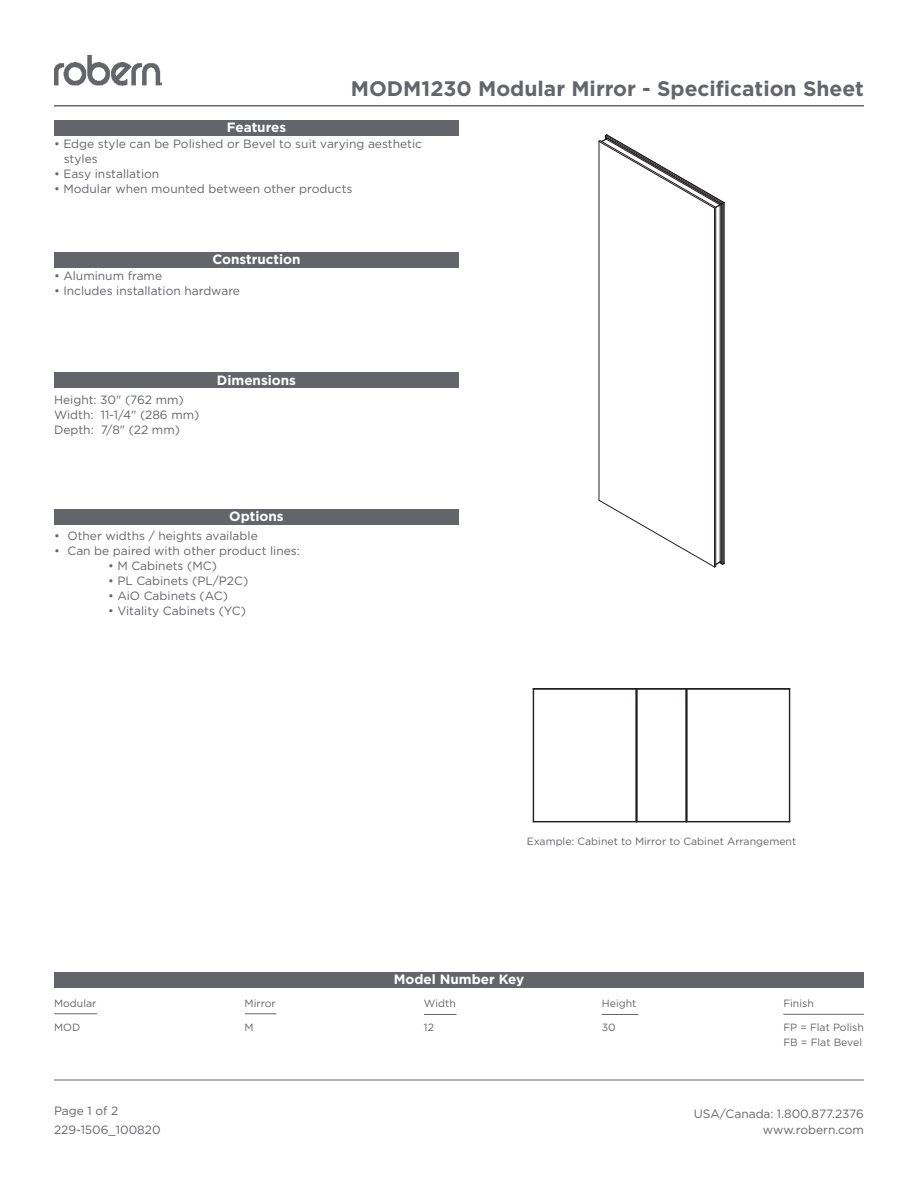
<style>
.page{position:relative;width:918px;height:1188px;background:#fff}
.page>*{position:absolute;margin:0;border:0;box-sizing:border-box;transform-origin:0 0}
.t1{font:700 21px "Gotham";color:#63656a}
.t2{font:700 13.5px "Gotham";color:#fff}
.Spec_Sheet{font:12px/15px "Gotham";color:#63656a}
.t3{font:10.5px "Gotham";color:#63656a}
.s1{color:#62656a}
</style>
<div class="page">
<hr style="left:54px;top:1080px;width:810px;height:1px;background:#63656a">
<div style="left:54px;top:373px;width:405px;height:15px;background:#63656a"></div>
<div style="left:54px;top:509px;width:405px;height:16px;background:#63656a"></div>
<div style="left:54px;top:120px;width:405px;height:16px;background:#63656a"></div>
<div style="left:54px;top:252px;width:405px;height:16px;background:#63656a"></div>
<hr style="left:54px;top:105px;width:810px;height:1px;background:#63656a">
<div style="left:54px;top:972px;width:810px;height:16px;background:#63656a"></div>
<img style="left:54px;top:55px;width:108px;height:30px">
<hr style="left:245px;top:1013px;width:31px;height:1px;background:#63656a">
<hr style="left:54px;top:1013px;width:43px;height:1px;background:#63656a">
<hr style="left:783px;top:1014px;width:81px;height:1px;background:#63656a">
<hr style="left:686px;top:688px;width:104px;height:1px;background:#231f20">
<hr style="left:686px;top:822px;width:104px;height:1px;background:#231f20">
<hr style="left:533px;top:688px;width:104px;height:1px;background:#231f20">
<hr style="left:533px;top:822px;width:104px;height:1px;background:#231f20">
<hr style="left:637px;top:688px;width:49px;height:1px;background:#231f20">
<hr style="left:637px;top:822px;width:49px;height:1px;background:#231f20">
<hr style="left:533px;top:689px;width:1px;height:133px;background:#231f20">
<hr style="left:534px;top:689px;width:102px;height:1px;background:#231f20">
<hr style="left:534px;top:821px;width:102px;height:1px;background:#231f20">
<hr style="left:636px;top:689px;width:1px;height:133px;background:#231f20">
<hr style="left:687px;top:689px;width:1px;height:133px;background:#231f20">
<hr style="left:687px;top:689px;width:102px;height:1px;background:#231f20">
<hr style="left:687px;top:821px;width:102px;height:1px;background:#231f20">
<hr style="left:789px;top:689px;width:1px;height:133px;background:#231f20">
<hr style="left:637px;top:689px;width:49px;height:1px;background:#231f20">
<hr style="left:686px;top:689px;width:1px;height:133px;background:#231f20">
<hr style="left:637px;top:689px;width:1px;height:133px;background:#231f20">
<hr style="left:637px;top:821px;width:49px;height:1px;background:#231f20">
<hr style="left:602px;top:1014px;width:36px;height:1px;background:#63656a">
<hr style="left:424px;top:1014px;width:32px;height:1px;background:#63656a">
<hr style="left:722px;top:203px;width:1px;height:361px;background:#231f20">
<hr style="left:721px;top:204px;width:1px;height:359px;background:#231f20">
<hr style="left:720px;top:205px;width:1px;height:357px;background:#231f20">
<hr style="left:599px;top:141px;width:1px;height:359px;background:#231f20">
<hr style="left:714px;top:208px;width:1px;height:359px;background:#231f20">
<hr style="left:715px;top:207px;width:1px;height:359px;background:#231f20">
<hr style="left:724px;top:203px;width:1px;height:360px;background:#231f20">
<svg style="left:598px;top:500px;width:127px;height:67px"></svg>
<svg style="left:598px;top:135px;width:127px;height:74px"></svg>
<p class="t2" style="left:227px;top:119px;width:61px">Features</p>
<p class="t1" style="left:351px;top:75px;width:515px">MODM1230 Modular Mirror - Specification Sheet</p>
<p class="Spec_Sheet" style="left:64px;top:136px;width:360px;text-indent:-10px">• Edge style can be Polished or Bevel to suit varying aesthetic styles</p>
<p class="Spec_Sheet" style="left:54px;top:166px;width:107px">• Easy installation</p>
<p class="Spec_Sheet" style="left:54px;top:181px;width:300px">• Modular when mounted between other products</p>
<p class="t2" style="left:212px;top:251px;width:90px">Construction</p>
<p class="Spec_Sheet" style="left:54px;top:268px;width:110px">• Aluminum frame</p>
<p class="Spec_Sheet" style="left:54px;top:283px;width:188px">• Includes installation hardware</p>
<p class="Spec_Sheet" style="left:54px;top:392px;width:131px">Height: 30" (762 mm)</p>
<p class="Spec_Sheet" style="left:54px;top:407px;width:147px">Width: 11-1/4" (286 mm)</p>
<p class="Spec_Sheet" style="left:54px;top:422px;width:127px">Depth: 7/8" (22 mm)</p>
<p class="t2" style="left:217px;top:371px;width:81px">Dimensions</p>
<p class="t2" style="left:229px;top:508px;width:56px">Options</p>
<p class="Spec_Sheet" style="left:54px;top:528px;width:205px">• Other widths / heights available</p>
<p class="Spec_Sheet" style="left:54px;top:543px;width:248px">• Can be paired with other product lines:</p>
<p class="Spec_Sheet" style="left:108px;top:558px;width:110px">• M Cabinets (MC)</p>
<p class="Spec_Sheet" style="left:108px;top:573px;width:142px">• PL Cabinets (PL/P2C)</p>
<p class="Spec_Sheet" style="left:108px;top:588px;width:121px">• <span class="s1">AiO</span> Cabinets (AC)</p>
<p class="Spec_Sheet" style="left:108px;top:603px;width:139px">• Vitality Cabinets (YC)</p>
<p class="t3" style="left:54px;top:997px;width:44px">Modular</p>
<p class="t3" style="left:54px;top:1021px;width:28px">MOD</p>
<p class="Spec_Sheet" style="left:54px;top:1103px;width:66px">Page 1 of 2</p>
<p class="Spec_Sheet" style="left:54px;top:1122px;width:108px">229-1506_100820</p>
<p class="t3" style="left:245px;top:997px;width:33px">Mirror</p>
<p class="t3" style="left:245px;top:1021px;width:11px">M</p>
<p class="t3" style="left:527px;top:835px;width:271px">Example: Cabinet to Mirror to Cabinet Arrangement</p>
<p class="t2" style="left:394px;top:970px;width:132px">Model Number Key</p>
<p class="t3" style="left:424px;top:997px;width:33px">Width</p>
<p class="t3" style="left:424px;top:1021px;width:12px">12</p>
<p class="t3" style="left:602px;top:997px;width:36px">Height</p>
<p class="t3" style="left:602px;top:1021px;width:15px">30</p>
<p class="t3" style="left:783px;top:997px;width:32px">Finish</p>
<p class="t3" style="left:783px;top:1021px;width:82px">FP = Flat Polish</p>
<p class="t3" style="left:783px;top:1036px;width:80px">FB = Flat Bevel</p>
<p class="Spec_Sheet" style="left:694px;top:1105px;width:172px">USA/Canada: 1.800.877.2376</p>
<p class="Spec_Sheet" style="left:763px;top:1122px;width:103px">www.robern.com</p>
</div>
